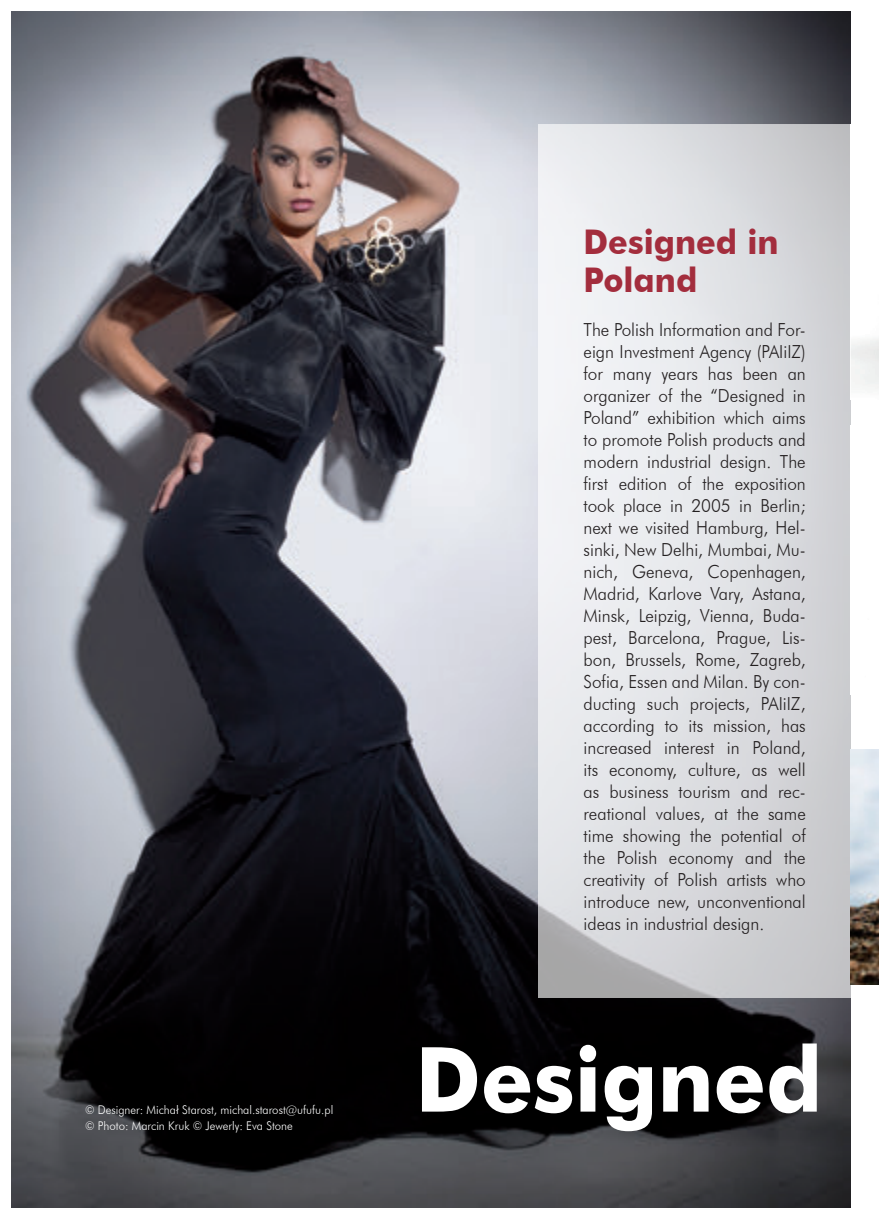
<style>
.page{position:relative;width:879px;height:1219px;background:#fff}
.page>*{position:absolute;margin:0;border:0;box-sizing:border-box;transform-origin:0 0}
.t1{font:700 90px "Futura BT";color:#fff;scale:.95 1}
.t2{font:700 34px/38px "Futura BT";color:#a32d3d;scale:.95 1}
.t3{font:300 18px/22px "Futura BT";color:#231f20;text-align:justify;scale:.95 1}
.t4{font:300 12px/16px "Futura BT";color:#fff;scale:.95 1}
</style>
<div class="page">
<img style="left:11px;top:11px;width:839px;height:1197px">
<img style="left:539px;top:125px;width:311px;height:873px">
<img style="left:850px;top:749px;width:29px;height:235px">
<p class="t4" style="left:85px;top:1102px;width:263px">© Designer: Michał Starost, michal.starost@ufufu.pl © Photo: Marcin Kruk © Jewerly: Eva Stone</p>
<h2 class="t2" style="left:583px;top:223px;width:207px">Designed in<br>Poland</h2>
<p class="t3" style="left:583px;top:319px;width:235px">The Polish Information and For&shy;eign Investment Agency (PAIiIZ) for many years has been an organizer of the “Designed in Poland” exhibition which aims to promote Polish products and modern industrial design. The first edition of the exposition took place in 2005 in Berlin; next we visited Hamburg, Hel&shy;sinki, New Delhi, Mumbai, Mu&shy;nich, Geneva, Copenhagen, Madrid, Karlove Vary, Astana, Minsk, Leipzig, Vienna, Buda&shy;pest, Barcelona, Prague, Lis&shy;bon, Brussels, Rome, Zagreb, Sofia, Essen and Milan. By con&shy;ducting such projects, PAIiIZ, according to its mission, has increased interest in Poland, its economy, culture, as well as business tourism and rec&shy;reational values, at the same time showing the potential of the Polish economy and the creativity of Polish artists who introduce new, unconventional ideas in industrial design.</p>
<h1 class="t1" style="left:415px;top:1025px;width:430px">Designed</h1>
</div>
